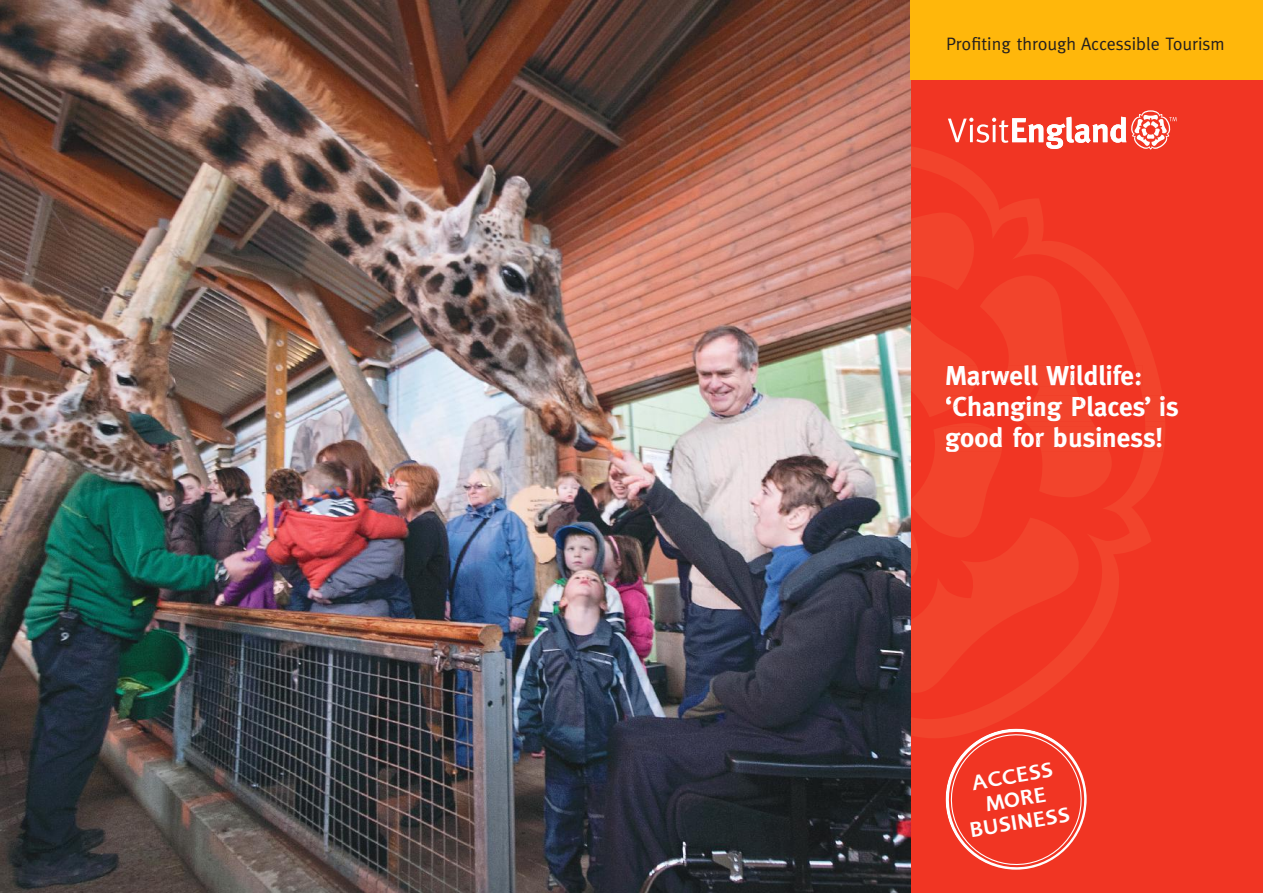
<style>
.page{position:relative;width:1263px;height:893px;background:#fff}
.page>*{position:absolute;margin:0;border:0;box-sizing:border-box;transform-origin:0 0}
.t1{font:700 27.3px/30.5px "Meta";color:#fff}
.t2{font:21.45px/23.2px "Foundry Sans Demi";color:#fff;text-align:center}
.t3{font:18px "Meta";color:#241f1f}
</style>
<div class="page">
<div style="left:911px;top:0;width:352px;height:893px;background:#f13523"></div>
<hr style="left:910px;top:0;width:3px;height:893px;background:#f13523">
<img style="left:0;top:0;width:910px;height:893px">
<div style="left:910px;top:0;width:353px;height:80px;background:#ffb70b"></div>
<img style="left:605px;top:110px;width:571px;height:760px">
<p class="t3" style="left:946px;top:33px;width:280px">Profiting through Accessible Tourism</p>
<p class="t1" style="left:945px;top:361px;width:235px">Marwell Wildlife: ‘Changing Places’ is good for business!</p>
<p class="t2" style="left:961px;top:772px;width:103px;rotate:-9deg">ACCESS<br>MORE<br>BUSINESS</p>
</div>
